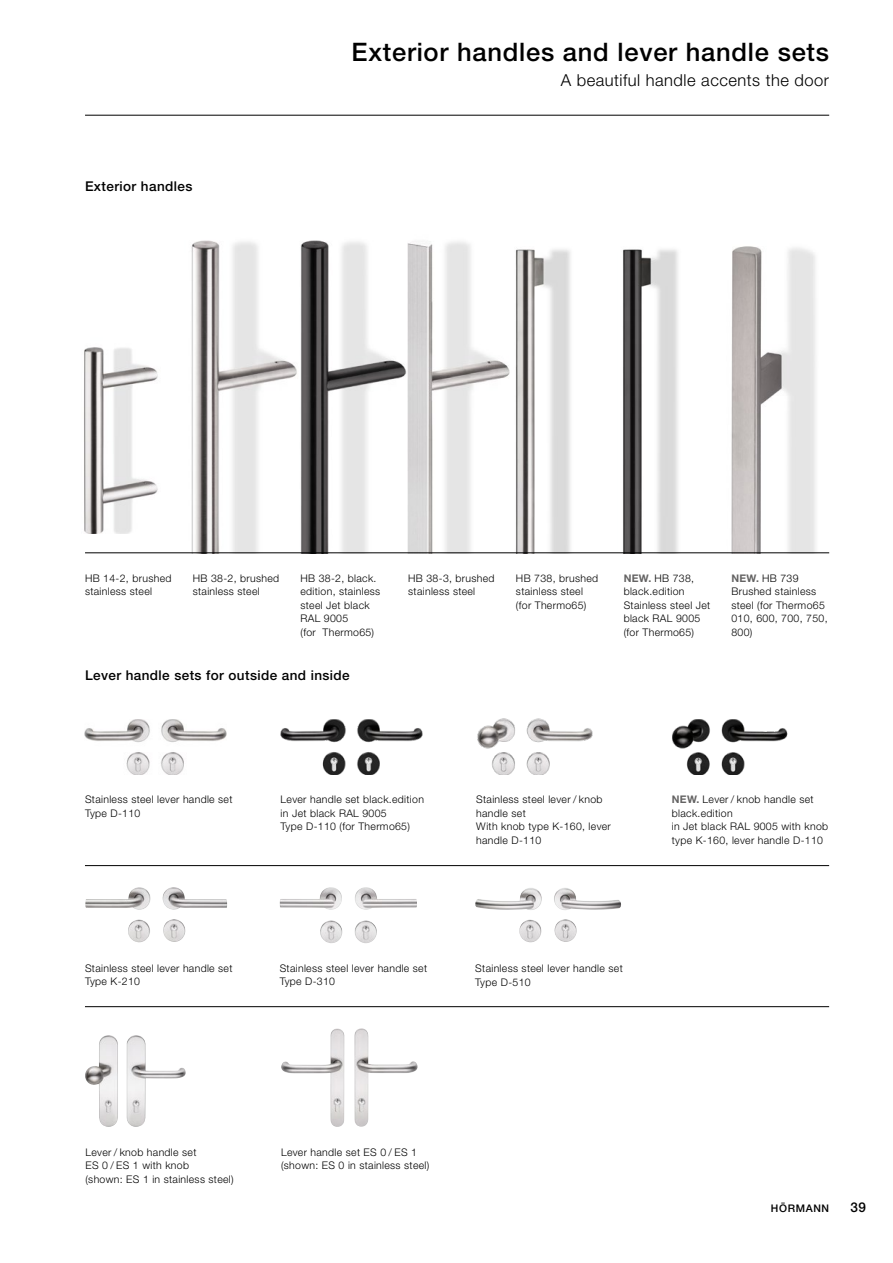
<style>
.page{position:relative;width:893px;height:1263px;background:#fff}
.page>*{position:absolute;margin:0;border:0;box-sizing:border-box;transform-origin:0 0}
.t1{font:500 25.5px "Hoermann Helvetica Neue";letter-spacing:.03em;color:#000}
.t2{font:300 16.5px "Hoermann Helvetica Neue";letter-spacing:.03em;color:#000}
.t3{font:500 13.5px "Hoermann Helvetica Neue";letter-spacing:.03em;color:#000}
.t4{font:300 10.5px/13.5px "Hoermann Helvetica Neue";letter-spacing:.03em;color:#000}
.t5{font:500 10.5px "Hoermann Helvetica Neue";letter-spacing:.06em;color:#000}
.s1{font-weight:700;color:#646363}
</style>
<div class="page">
<img style="left:477px;top:719px;width:115px;height:55px">
<img style="left:672px;top:719px;width:116px;height:55px">
<img style="left:85px;top:887px;width:142px;height:55px">
<img style="left:85px;top:719px;width:141px;height:56px">
<img style="left:85px;top:1035px;width:101px;height:92px">
<img style="left:281px;top:1028px;width:137px;height:99px">
<img style="left:475px;top:888px;width:146px;height:54px">
<img style="left:280px;top:887px;width:137px;height:56px">
<img style="left:84px;top:347px;width:74px;height:186px">
<img style="left:410px;top:241px;width:161px;height:311px">
<img style="left:623px;top:249px;width:55px;height:303px">
<img style="left:731px;top:246px;width:85px;height:306px">
<img style="left:281px;top:719px;width:141px;height:56px">
<img style="left:191px;top:240px;width:219px;height:312px">
<hr style="left:85px;top:115px;width:744px;height:1px;background:#000">
<hr style="left:85px;top:552px;width:744px;height:1px;background:#000">
<hr style="left:85px;top:865px;width:744px;height:1px;background:#000">
<hr style="left:85px;top:1006px;width:744px;height:1px;background:#000">
<p class="t3" style="left:85px;top:177px;width:109px">Exterior handles</p>
<h1 class="t1" style="left:351px;top:34px;width:479px">Exterior handles and lever handle sets</h1>
<h2 class="t2" style="left:561px;top:69px;width:270px">A beautiful handle accents the door</h2>
<p class="t4" style="left:85px;top:570px;width:88px">HB 14-2, brushed stainless steel</p>
<p class="t4" style="left:193px;top:570px;width:88px">HB 38-2, brushed stainless steel</p>
<p class="t4" style="left:300px;top:570px;width:81px">HB 38-2, black. edition, stainless steel Jet black<br>RAL 9005<br>(for Thermo65)</p>
<p class="t4" style="left:408px;top:570px;width:88px">HB 38-3, brushed stainless steel</p>
<p class="t4" style="left:516px;top:570px;width:84px">HB 738, brushed stainless steel (for Thermo65)</p>
<p class="t4" style="left:624px;top:570px;width:88px"><span class="s1">NEW.</span> HB 738, black.edition<br>Stainless steel Jet black RAL 9005 (for Thermo65)</p>
<p class="t4" style="left:731px;top:570px;width:98px"><span class="s1">NEW.</span> HB 739<br>Brushed stainless steel (for Thermo65<br>010, 600, 700, 750,<br>800)</p>
<p class="t3" style="left:85px;top:666px;width:266px">Lever handle sets for outside and inside</p>
<p class="t4" style="left:85px;top:792px;width:149px">Stainless steel lever handle set<br>Type D-110</p>
<p class="t4" style="left:281px;top:792px;width:145px">Lever handle set black.edition in Jet black RAL 9005<br>Type D-110 (for Thermo65)</p>
<p class="t4" style="left:85px;top:961px;width:149px">Stainless steel lever handle set<br>Type K-210</p>
<p class="t4" style="left:280px;top:961px;width:149px">Stainless steel lever handle set<br>Type D-310</p>
<p class="t4" style="left:476px;top:792px;width:136px">Stainless steel lever / knob handle set<br>With knob type K-160, lever handle D-110</p>
<p class="t4" style="left:475px;top:961px;width:149px">Stainless steel lever handle set<br>Type D-510</p>
<p class="t4" style="left:672px;top:792px;width:158px"><span class="s1">NEW.</span> Lever / knob handle set black.edition<br>in Jet black RAL 9005 with knob type K-160, lever handle D-110</p>
<p class="t4" style="left:85px;top:1144px;width:150px">Lever / knob handle set<br>ES 0 / ES 1 with knob<br>(shown: ES 1 in stainless steel)</p>
<p class="t4" style="left:281px;top:1144px;width:150px">Lever handle set ES 0 / ES 1 (shown: ES 0 in stainless steel)</p>
<p class="t5" style="left:771px;top:1201px;width:60px">HÖRMANN</p>
<p class="t3" style="left:850px;top:1198px;width:17px">39</p>
</div>
